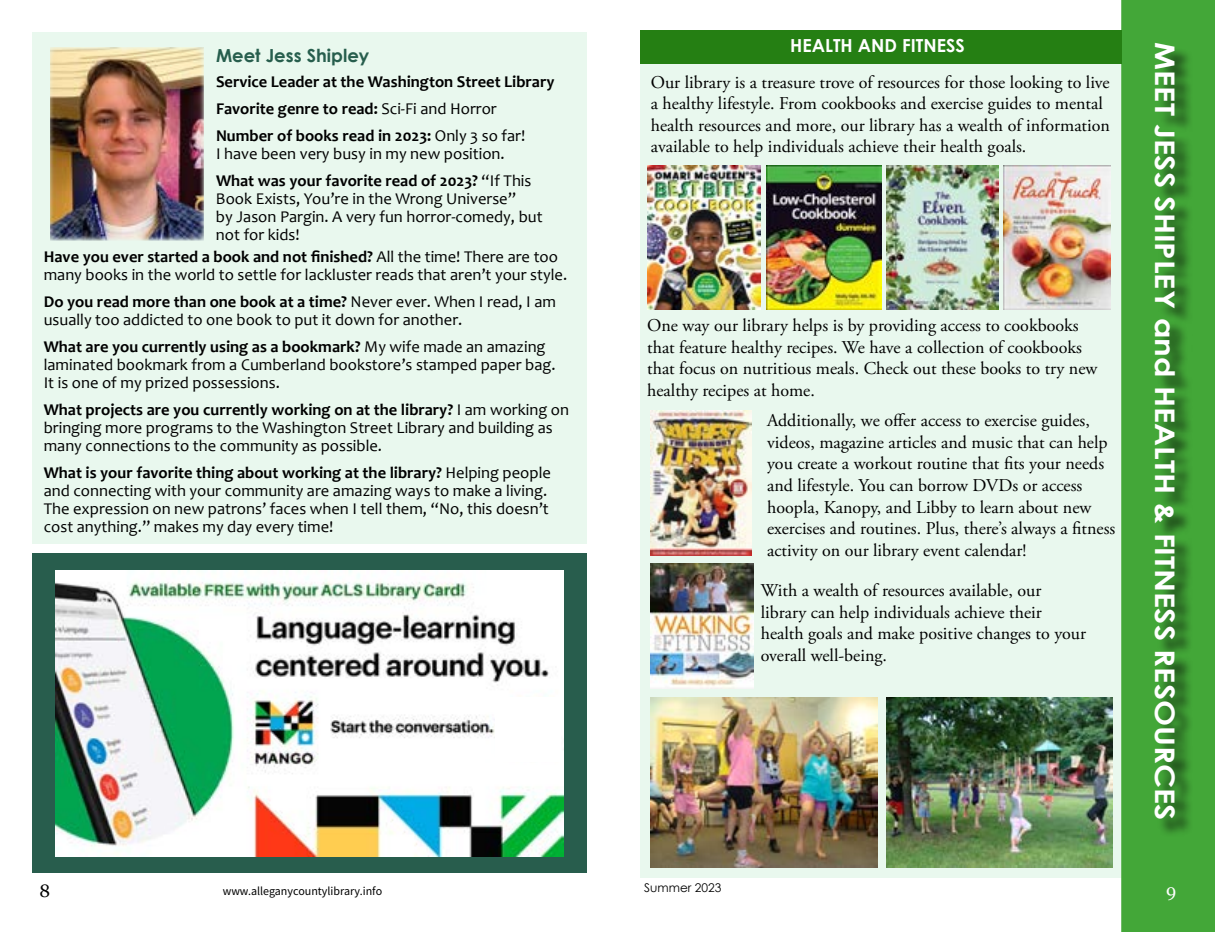
<style>
.page{position:relative;width:1215px;height:932px;background:#fff}
.page>*{position:absolute;margin:0;border:0;box-sizing:border-box;transform-origin:0 0}
.t1{font:700 27px "Century Gothic";color:#fff;scale:1.15 1}
.t2{font:18px/21.6px "Adobe Garamond Pro";color:#000}
.t3{font:700 18px "Century Gothic";color:#fff}
.t4{font:700 18px "Century Gothic";color:#275e4d}
.t5{font:18px "Georgia";color:#000}
.t6{font:18px "Georgia";color:#fff}
.t7{font:16.5px/18px "Candara";color:#000}
.t8{font:700 16.5px/27px "Candara";color:#000}
.t9{font:12px "Source Sans Pro";color:#000}
.t10{font:12px "Century Gothic";color:#000}
.s1{font-weight:400}
.s2{font-weight:700}
</style>
<div class="page">
<div style="left:640px;top:31px;width:521px;height:846px;background:#e9f8ee"></div>
<div style="left:32px;top:33px;width:555px;height:511px;background:#e9f8ee"></div>
<div style="left:1122px;top:1px;width:92px;height:930px;background:#43a738"></div>
<div style="left:1121px;top:0;width:94px;height:932px;border:2px solid #43a738"></div>
<div style="left:1157px;top:45px;width:36px;height:792px;background:#000;opacity:.6"></div>
<div style="left:32px;top:553px;width:555px;height:319px;background:#285d4d"></div>
<div style="left:640px;top:31px;width:481px;height:33px;background:#257f13"></div>
<img style="left:50px;top:47px;width:154px;height:193px">
<img style="left:55px;top:570px;width:509px;height:286px">
<div style="left:495px;top:697px;width:65px;height:65px;background:#fff"></div>
<img style="left:647px;top:165px;width:114px;height:144px">
<img style="left:766px;top:165px;width:115px;height:144px">
<img style="left:887px;top:165px;width:111px;height:144px">
<img style="left:650px;top:411px;width:101px;height:144px">
<img style="left:1004px;top:165px;width:106px;height:144px">
<img style="left:650px;top:563px;width:103px;height:125px">
<img style="left:651px;top:697px;width:227px;height:170px">
<img style="left:886px;top:697px;width:227px;height:170px">
<p class="t4" style="left:216px;top:42px;width:155px">Meet Jess Shipley</p>
<p class="t8" style="left:216px;top:68px;width:340px">Service Leader at the Washington Street Library<br>Favorite genre to read: <span class="s1">Sci-Fi and Horror<br></span>Number of books read in 2023: <span class="s1">Only 3 so far!</span></p>
<p class="t7" style="left:216px;top:140px;width:317px;line-height:27px">I have been very busy in my new position.<br><span class="s2">What was your favorite read of 2023?</span> “If This</p>
<p class="t7" style="left:216px;top:189px;width:328px">Book Exists, You’re in the Wrong Universe”<br>by Jason Pargin. A very fun horror-comedy, but not for kids!</p>
<p class="t7" style="left:44px;top:247px;width:525px"><span class="s2">Have you ever started a book and not finished?</span> All the time! There are too many books in the world to settle for lackluster reads that aren’t your style.</p>
<p class="t7" style="left:44px;top:292px;width:514px"><span class="s2">Do you read more than one book at a time?</span> Never ever. When I read, I am usually too addicted to one book to put it down for another.</p>
<p class="t7" style="left:44px;top:337px;width:513px"><span class="s2">What are you currently using as a bookmark?</span> My wife made an amazing laminated bookmark from a Cumberland bookstore’s stamped paper bag.<br>It is one of my prized possessions.</p>
<p class="t7" style="left:44px;top:400px;width:527px"><span class="s2">What projects are you currently working on at the library?</span> I am working on bringing more programs to the Washington Street Library and building as many connections to the community as possible.</p>
<p class="t7" style="left:44px;top:463px;width:509px"><span class="s2">What is your favorite thing about working at the library?</span> Helping people and connecting with your community are amazing ways to make a living.<br>The expression on new patrons’ faces when I tell them, “No, this doesn’t cost anything.” makes my day every time!</p>
<p class="t3" style="left:790px;top:31px;width:176px">HEALTH AND FITNESS</p>
<p class="t2" style="left:651px;top:72px;width:461px">Our library is a treasure trove of resources for those looking to live a healthy lifestyle. From cookbooks and exercise guides to mental health resources and more, our library has a wealth of information available to help individuals achieve their health goals.</p>
<p class="t2" style="left:647px;top:315px;width:452px">One way our library helps is by providing access to cookbooks that feature healthy recipes. We have a collection of cookbooks that focus on nutritious meals. Check out these books to try new healthy recipes at home.</p>
<p class="t2" style="left:767px;top:410px;width:350px">Additionally, we offer access to exercise guides, videos, magazine articles and music that can help you create a workout routine that fits your needs and lifestyle. You can borrow DVDs or access hoopla, Kanopy, and Libby to learn about new exercises and routines. Plus, there’s always a fitness activity on our library event calendar!</p>
<p class="t2" style="left:761px;top:580px;width:327px">With a wealth of resources available, our library can help individuals achieve their health goals and make positive changes to your overall well-being.</p>
<h1 class="t1" style="left:1185px;top:42px;width:678px;rotate:90deg">MEET JESS SHIPLEY and HEALTH &amp; FITNESS RESOURCES</h1>
<p class="t10" style="left:644px;top:879px;width:79px">Summer 2023</p>
<p class="t5" style="left:39px;top:879px;width:12px">8</p>
<p class="t9" style="left:223px;top:883px;width:161px">www.alleganycountylibrary.info</p>
<p class="t6" style="left:1166px;top:879px;width:12px">9</p>
</div>
